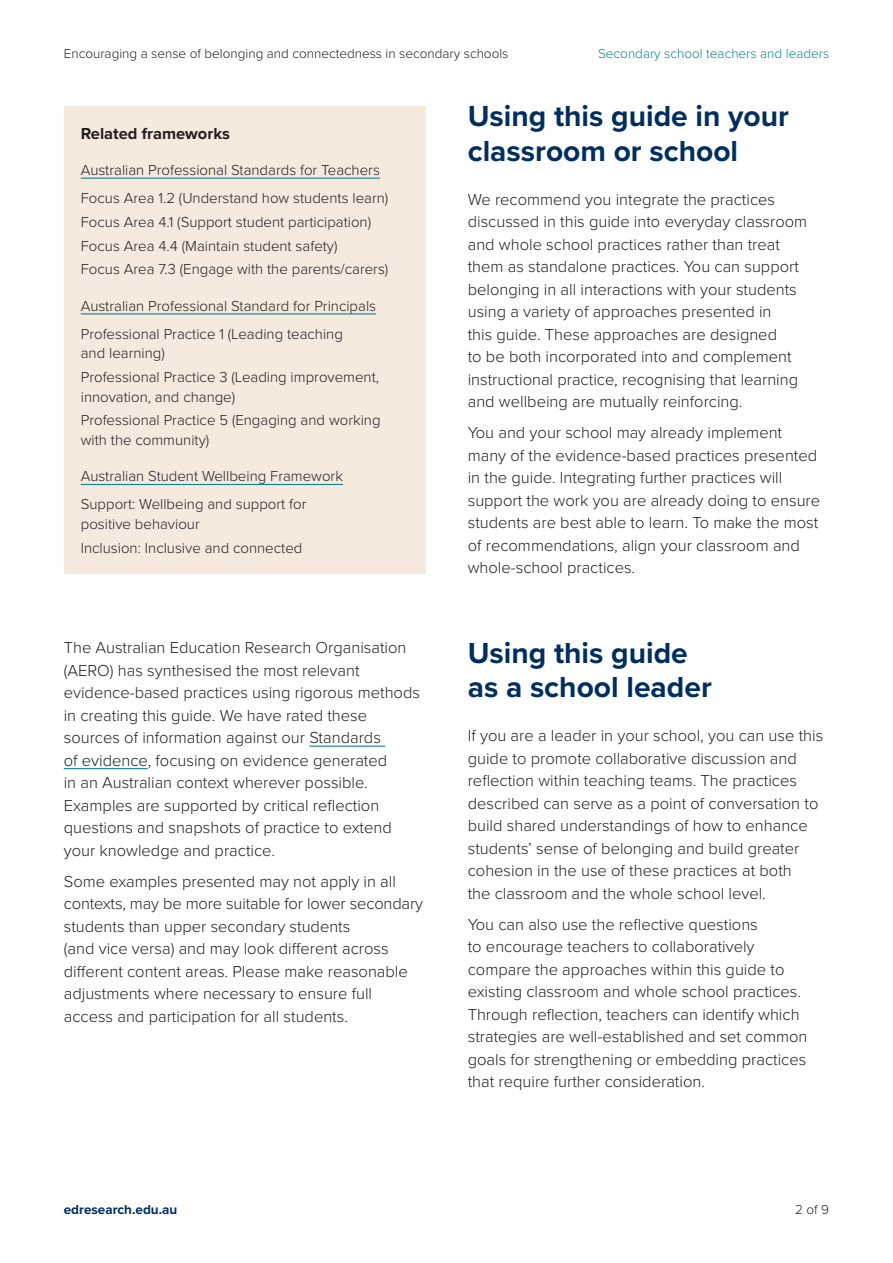
<style>
.page{position:relative;width:893px;height:1263px;background:#fff}
.page>*{position:absolute;margin:0;border:0;box-sizing:border-box;transform-origin:0 0}
.t1{font:700 30px/34.5px "Proxima Nova";color:#002e5e}
.t2{font:300 16.5px/22.5px "Proxima Nova";color:#231f20}
.Related_frameworks{font:700 16.5px "Proxima Nova";color:#231f20}
.RF_Body{font:300 15px/19.5px "Proxima Nova";color:#231f20}
.RF_heading{font:300 15px "Proxima Nova";color:#231f20}
.t3{font:300 13.5px "Proxima Nova";color:#231f20}
.t4{font:300 13.5px "Proxima Nova";color:#108290}
.t5{font:700 13.5px "Proxima Nova";color:#002e5e}
</style>
<div class="page">
<div style="left:64px;top:106px;width:361px;height:468px;background:#f6e9de"></div>
<hr style="left:81px;top:178px;width:299px;height:1px;background:#108290">
<hr style="left:81px;top:313px;width:295px;height:1px;background:#108290">
<hr style="left:81px;top:484px;width:262px;height:1px;background:#108290">
<hr style="left:309px;top:745px;width:76px;height:2px;background:#108290">
<hr style="left:64px;top:768px;width:84px;height:1px;background:#108290">
<p class="t3" style="left:64px;top:43px;width:446px">Encouraging a sense of belonging and connectedness in secondary schools</p>
<p class="t4" style="left:598px;top:43px;width:233px">Secondary school teachers and leaders</p>
<p class="Related_frameworks" style="left:81px;top:121px;width:151px">Related frameworks</p>
<p class="RF_heading" style="left:81px;top:159px;width:301px">Australian Professional Standards for Teachers</p>
<p class="RF_Body" style="left:81px;top:188px;width:309px">Focus Area 1.2 (Understand how students learn)</p>
<p class="RF_Body" style="left:81px;top:211px;width:292px">Focus Area 4.1 (Support student participation)</p>
<p class="RF_Body" style="left:81px;top:235px;width:258px">Focus Area 4.4 (Maintain student safety)</p>
<p class="RF_Body" style="left:81px;top:259px;width:309px">Focus Area 7.3 (Engage with the parents/carers)</p>
<p class="RF_heading" style="left:81px;top:295px;width:297px">Australian Professional Standard for Principals</p>
<p class="RF_Body" style="left:81px;top:323px;width:264px">Professional Practice 1 (Leading teaching and learning)</p>
<p class="RF_Body" style="left:81px;top:367px;width:300px">Professional Practice 3 (Leading improvement, innovation, and change)</p>
<p class="RF_Body" style="left:81px;top:410px;width:301px">Professional Practice 5 (Engaging and working with the community)</p>
<p class="RF_heading" style="left:81px;top:465px;width:264px">Australian Student Wellbeing Framework</p>
<p class="RF_Body" style="left:81px;top:494px;width:227px">Support: Wellbeing and support for positive behaviour</p>
<p class="RF_Body" style="left:81px;top:537px;width:223px">Inclusion: Inclusive and connected</p>
<p class="t2" style="left:64px;top:635px;width:358px">The Australian Education Research Organisation (AERO) has synthesised the most relevant evidence-based practices using rigorous methods in creating this guide. We have rated these sources of information against our Standards<br>of evidence, focusing on evidence generated<br>in an Australian context wherever possible.<br>Examples are supported by critical reflection questions and snapshots of practice to extend your knowledge and practice.</p>
<p class="t2" style="left:64px;top:869px;width:361px">Some examples presented may not apply in all contexts, may be more suitable for lower secondary students than upper secondary students<br>(and vice versa) and may look different across different content areas. Please make reasonable adjustments where necessary to ensure full access and participation for all students.</p>
<h1 class="t1" style="left:468px;top:98px;width:323px">Using this guide in your classroom or school</h1>
<p class="t2" style="left:468px;top:187px;width:341px">We recommend you integrate the practices discussed in this guide into everyday classroom and whole school practices rather than treat them as standalone practices. You can support belonging in all interactions with your students using a variety of approaches presented in<br>this guide. These approaches are designed<br>to be both incorporated into and complement instructional practice, recognising that learning and wellbeing are mutually reinforcing.</p>
<p class="t2" style="left:468px;top:420px;width:354px">You and your school may already implement many of the evidence-based practices presented in the guide. Integrating further practices will support the work you are already doing to ensure students are best able to learn. To make the most of recommendations, align your classroom and whole-school practices.</p>
<h1 class="t1" style="left:468px;top:635px;width:246px">Using this guide as a school leader</h1>
<p class="t2" style="left:468px;top:723px;width:357px">If you are a leader in your school, you can use this guide to promote collaborative discussion and reflection within teaching teams. The practices described can serve as a point of conversation to build shared understandings of how to enhance students’ sense of belonging and build greater cohesion in the use of these practices at both<br>the classroom and the whole school level.</p>
<p class="t2" style="left:468px;top:912px;width:341px">You can also use the reflective questions<br>to encourage teachers to collaboratively compare the approaches within this guide to existing classroom and whole school practices.<br>Through reflection, teachers can identify which strategies are well-established and set common goals for strengthening or embedding practices that require further consideration.</p>
<p class="t5" style="left:64px;top:1200px;width:115px">edresearch.edu.au</p>
<p class="t3" style="left:795px;top:1200px;width:36px">2 of 9</p>
</div>
